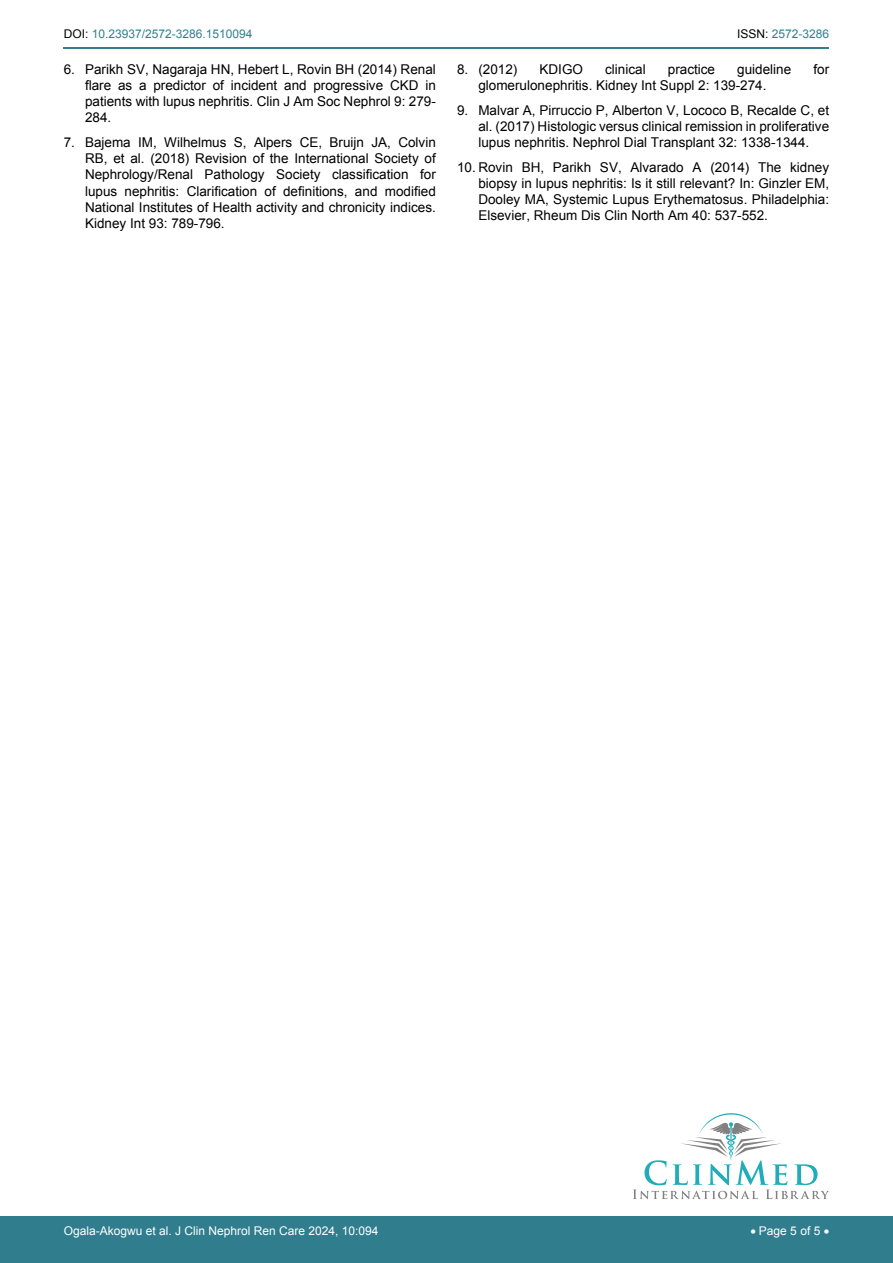
<style>
.page{position:relative;width:893px;height:1263px;background:#fff}
.page>*{position:absolute;margin:0;border:0;box-sizing:border-box;transform-origin:0 0}
.t1{font:13.5px/16.2px "Arial";color:#000;text-align:justify}
.t2{font:12px "Arial";color:#fff}
.t3{font:12px "Arial";color:#30808d}
.s1{color:#000}
</style>
<div class="page">
<hr style="left:64px;top:47px;width:765px;height:1px;background:#30808d">
<div style="left:0;top:1217px;width:893px;height:46px;background:#307d8d"></div>
<svg style="left:633px;top:1113px;width:196px;height:86px"></svg>
<p class="t3" style="left:64px;top:26px;width:190px"><span class="s1">DOI:</span> 10.23937/2572-3286.1510094</p>
<p class="t3" style="left:737px;top:26px;width:94px"><span class="s1">ISSN:</span> 2572-3286</p>
<p class="t1" style="left:85px;top:61px;width:352px;text-indent:-21px">6. Parikh SV, Nagaraja HN, Hebert L, Rovin BH (2014) Renal flare as a predictor of incident and progressive CKD in patients with lupus nephritis. Clin J Am Soc Nephrol 9: 279- 284.</p>
<p class="t1" style="left:85px;top:134px;width:352px;text-indent:-21px">7. Bajema IM, Wilhelmus S, Alpers CE, Bruijn JA, Colvin RB, et al. (2018) Revision of the International Society of Nephrology/Renal Pathology Society classification for lupus nephritis: Clarification of definitions, and modified National Institutes of Health activity and chronicity indices.<br>Kidney Int 93: 789-796.</p>
<p class="t1" style="left:457px;top:61px;width:62px">8. (2012)</p>
<p class="t1" style="left:540px;top:61px;width:45px">KDIGO</p>
<p class="t1" style="left:605px;top:61px;width:42px">clinical</p>
<p class="t1" style="left:668px;top:61px;width:49px">practice</p>
<p class="t1" style="left:737px;top:61px;width:56px">guideline</p>
<p class="t1" style="left:813px;top:61px;width:17px">for</p>
<p class="t1" style="left:478px;top:77px;width:290px">glomerulonephritis. Kidney Int Suppl 2: 139-274.</p>
<p class="t1" style="left:478px;top:102px;width:352px;text-indent:-21px">9. Malvar A, Pirruccio P, Alberton V, Lococo B, Recalde C, et al. (2017) Histologic versus clinical remission in proliferative lupus nephritis. Nephrol Dial Transplant 32: 1338-1344.</p>
<p class="t1" style="left:478px;top:159px;width:352px;text-indent:-21px">10. Rovin BH, Parikh SV, Alvarado A (2014) The kidney biopsy in lupus nephritis: Is it still relevant? In: Ginzler EM, Dooley MA, Systemic Lupus Erythematosus. Philadelphia:<br>Elsevier, Rheum Dis Clin North Am 40: 537-552.</p>
<p class="t2" style="left:64px;top:1223px;width:316px">Ogala-Akogwu et al. J Clin Nephrol Ren Care 2024, 10:094</p>
<p class="t2" style="left:750px;top:1223px;width:80px">• Page 5 of 5 •</p>
</div>
